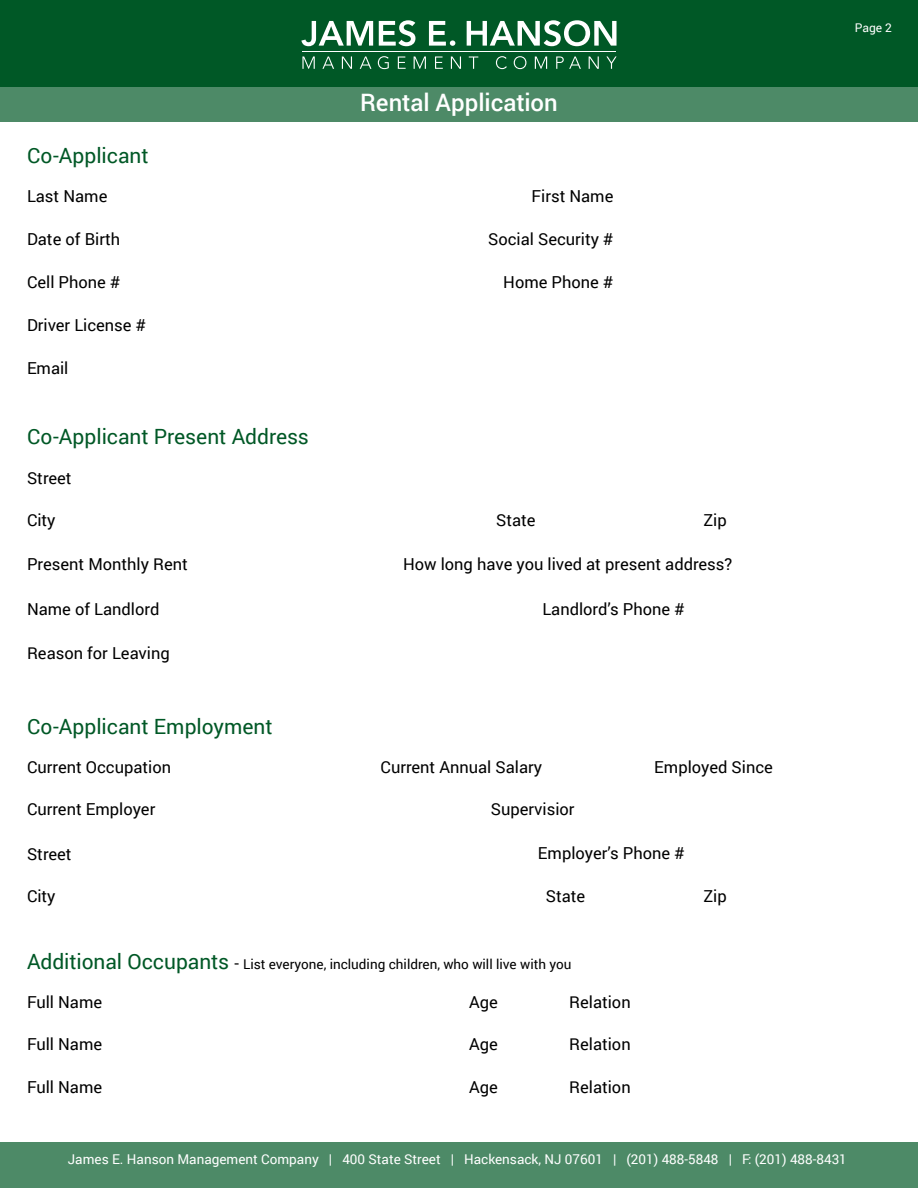
<style>
.page{position:relative;width:918px;height:1188px;background:#fff}
.page>*{position:absolute;margin:0;border:0;box-sizing:border-box;transform-origin:0 0}
.t1{font:500 24px "Roboto";letter-spacing:-.005em;color:#fff}
.t2{font:21px "Roboto";color:#005826}
.t3{font:16.5px "Roboto";color:#000}
.t4{font:13.5px "Roboto";color:#fff}
.t5{font:13.5px "Roboto";color:#000}
.t6{font:12px "Roboto";color:#fff}
.s1{font-size:21px;color:#005826}
.s2{font-size:16.5px}
</style>
<div class="page">
<div style="left:0;top:18px;width:918px;height:104px;background:#4d8a67"></div>
<div style="left:0;top:1143px;width:918px;height:45px;background:#4d8a67"></div>
<div style="left:0;top:0;width:918px;height:86px;background:#005826"></div>
<svg style="left:301px;top:21px;width:72px;height:25px"></svg>
<svg style="left:379px;top:20px;width:36px;height:26px"></svg>
<svg style="left:429px;top:21px;width:26px;height:25px"></svg>
<svg style="left:467px;top:20px;width:150px;height:26px"></svg>
<svg style="left:302px;top:56px;width:13px;height:13px"></svg>
<svg style="left:322px;top:56px;width:12px;height:13px"></svg>
<svg style="left:342px;top:56px;width:10px;height:13px"></svg>
<svg style="left:360px;top:56px;width:11px;height:13px"></svg>
<svg style="left:378px;top:56px;width:11px;height:13px"></svg>
<svg style="left:398px;top:56px;width:8px;height:13px"></svg>
<svg style="left:414px;top:56px;width:12px;height:13px"></svg>
<svg style="left:435px;top:56px;width:8px;height:13px"></svg>
<svg style="left:451px;top:56px;width:10px;height:13px"></svg>
<svg style="left:469px;top:56px;width:9px;height:13px"></svg>
<svg style="left:496px;top:56px;width:11px;height:13px"></svg>
<svg style="left:514px;top:56px;width:12px;height:13px"></svg>
<svg style="left:535px;top:56px;width:12px;height:13px"></svg>
<svg style="left:556px;top:56px;width:25px;height:13px"></svg>
<svg style="left:589px;top:56px;width:10px;height:13px"></svg>
<svg style="left:606px;top:56px;width:11px;height:13px"></svg>
<hr style="left:303px;top:51px;width:313px;height:1px;background:#fff">
<p class="t6" style="left:855px;top:19px;width:39px">Page 2</p>
<p class="t2" style="left:27px;top:141px;width:123px">Co-Applicant</p>
<p class="t3" style="left:27px;top:185px;width:82px">Last Name</p>
<p class="t3" style="left:27px;top:228px;width:95px">Date of Birth</p>
<p class="t3" style="left:27px;top:271px;width:95px">Cell Phone #</p>
<p class="t3" style="left:27px;top:313px;width:121px">Driver License #</p>
<p class="t3" style="left:27px;top:356px;width:43px">Email</p>
<p class="t2" style="left:27px;top:422px;width:283px">Co-Applicant Present Address</p>
<p class="t3" style="left:27px;top:466px;width:46px">Street</p>
<p class="t3" style="left:27px;top:508px;width:30px">City</p>
<h1 class="t1" style="left:360px;top:86px;width:199px">Rental Application</h1>
<p class="t3" style="left:532px;top:185px;width:83px">First Name</p>
<p class="t3" style="left:488px;top:228px;width:127px">Social Security #</p>
<p class="t3" style="left:503px;top:271px;width:112px">Home Phone #</p>
<p class="t3" style="left:496px;top:508px;width:41px">State</p>
<p class="t3" style="left:703px;top:508px;width:25px">Zip</p>
<p class="t3" style="left:403px;top:553px;width:331px">How long have you lived at present address?</p>
<p class="t3" style="left:27px;top:553px;width:162px">Present Monthly Rent</p>
<p class="t3" style="left:27px;top:597px;width:134px">Name of Landlord</p>
<p class="t3" style="left:542px;top:597px;width:144px">Landlord’s Phone #</p>
<p class="t3" style="left:27px;top:641px;width:144px">Reason for Leaving</p>
<p class="t2" style="left:27px;top:712px;width:247px">Co-Applicant Employment</p>
<p class="t3" style="left:27px;top:756px;width:146px">Current Occupation</p>
<p class="t3" style="left:381px;top:756px;width:163px">Current Annual Salary</p>
<p class="t3" style="left:654px;top:756px;width:120px">Employed Since</p>
<p class="t3" style="left:27px;top:798px;width:130px">Current Employer</p>
<p class="t3" style="left:491px;top:798px;width:85px">Supervisior</p>
<p class="t3" style="left:27px;top:843px;width:46px">Street</p>
<p class="t3" style="left:27px;top:885px;width:30px">City</p>
<p class="t3" style="left:538px;top:842px;width:148px">Employer’s Phone #</p>
<p class="t3" style="left:546px;top:885px;width:41px">State</p>
<p class="t5" style="left:27px;top:954px;width:546px"><span class="s1">Additional Occupants</span> <span class="s2">-</span> List everyone, including children, who will live with you</p>
<p class="t3" style="left:27px;top:990px;width:77px">Full Name</p>
<p class="t3" style="left:27px;top:1033px;width:77px">Full Name</p>
<p class="t3" style="left:27px;top:1075px;width:77px">Full Name</p>
<p class="t3" style="left:469px;top:990px;width:30px">Age</p>
<p class="t3" style="left:469px;top:1033px;width:30px">Age</p>
<p class="t3" style="left:469px;top:1075px;width:30px">Age</p>
<p class="t3" style="left:569px;top:990px;width:63px">Relation</p>
<p class="t3" style="left:569px;top:1033px;width:63px">Relation</p>
<p class="t3" style="left:569px;top:1075px;width:63px">Relation</p>
<p class="t3" style="left:703px;top:885px;width:25px">Zip</p>
<p class="t4" style="left:68px;top:1150px;width:781px">James E. Hanson Management Company | 400 State Street | Hackensack, NJ 07601 | (201) 488-5848 | F: (201) 488-8431</p>
</div>
